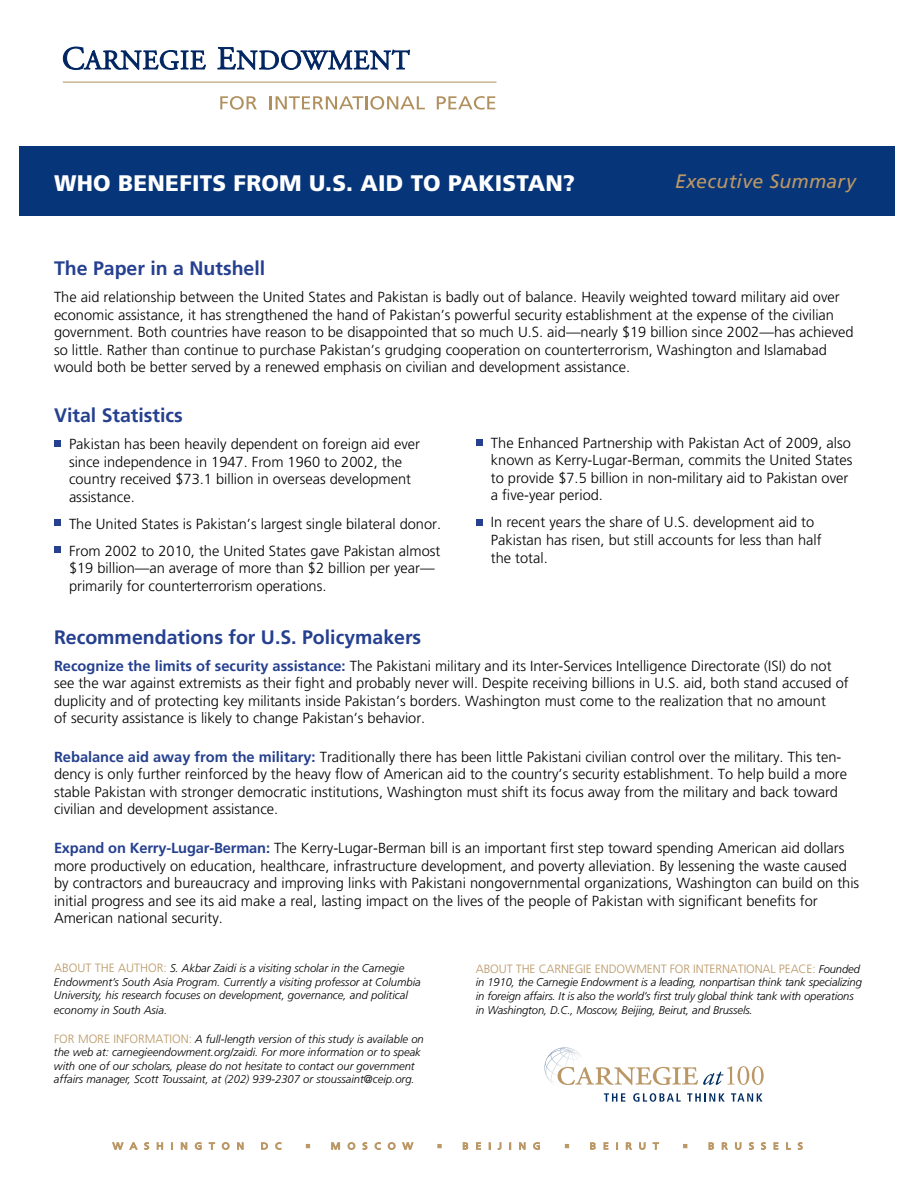
<style>
.page{position:relative;width:918px;height:1188px;background:#fff}
.page>*{position:absolute;margin:0;border:0;box-sizing:border-box;transform-origin:0 0}
.t1{font:900 22.5px "Frutiger";letter-spacing:.01em;color:#fff}
.t2{font:700 19.5px "Frutiger";color:#25408f}
.t3{font:italic 19.5px "Frutiger";letter-spacing:.015em;color:#ba9765}
.t4{font:300 14.7px/17.5px "Frutiger";color:#000}
.t5{font:300 12px "Frutiger";letter-spacing:-.01em;color:#ba9765}
.t6{font:italic 300 11.25px/13.8px "Frutiger";color:#000}
.s1{font-weight:700;color:#25408f}
.s2{font-style:normal;font-size:12px;color:#ba9765}
.s3{font-style:italic;font-size:11.25px;color:#000}
</style>
<div class="page">
<div style="left:20px;top:147px;width:876px;height:69px;background:#06357a"></div>
<hr style="left:63px;top:82px;width:433px;height:1px;background:#b0905f">
<svg style="left:63px;top:47px;width:143px;height:23px"></svg>
<svg style="left:218px;top:47px;width:192px;height:23px"></svg>
<svg style="left:220px;top:96px;width:37px;height:14px"></svg>
<svg style="left:269px;top:96px;width:156px;height:14px"></svg>
<svg style="left:437px;top:96px;width:58px;height:14px"></svg>
<div style="left:54px;top:440px;width:7px;height:7px;background:#25408f"></div>
<div style="left:476px;top:439px;width:6px;height:7px;background:#25408f"></div>
<svg style="left:476px;top:520px;width:6px;height:6px"></svg>
<div style="left:54px;top:520px;width:7px;height:6px;background:#25408f"></div>
<div style="left:54px;top:547px;width:7px;height:6px;background:#25408f"></div>
<svg style="left:604px;top:1093px;width:21px;height:9px"></svg>
<svg style="left:633px;top:1093px;width:48px;height:9px"></svg>
<svg style="left:687px;top:1093px;width:38px;height:9px"></svg>
<svg style="left:731px;top:1093px;width:32px;height:9px"></svg>
<svg style="left:544px;top:1047px;width:220px;height:38px"></svg>
<svg style="left:112px;top:1142px;width:11px;height:8px"></svg>
<svg style="left:129px;top:1142px;width:8px;height:8px"></svg>
<svg style="left:144px;top:1142px;width:5px;height:8px"></svg>
<svg style="left:157px;top:1142px;width:6px;height:8px"></svg>
<svg style="left:171px;top:1143px;width:2px;height:6px"></svg>
<svg style="left:181px;top:1142px;width:6px;height:8px"></svg>
<svg style="left:195px;top:1142px;width:6px;height:8px"></svg>
<svg style="left:209px;top:1142px;width:6px;height:8px"></svg>
<svg style="left:222px;top:1142px;width:7px;height:8px"></svg>
<svg style="left:237px;top:1142px;width:6px;height:8px"></svg>
<svg style="left:261px;top:1142px;width:7px;height:8px"></svg>
<svg style="left:275px;top:1142px;width:6px;height:8px"></svg>
<svg style="left:306px;top:1144px;width:4px;height:4px"></svg>
<svg style="left:331px;top:1142px;width:9px;height:8px"></svg>
<svg style="left:348px;top:1142px;width:7px;height:8px"></svg>
<svg style="left:363px;top:1142px;width:4px;height:8px"></svg>
<svg style="left:375px;top:1142px;width:6px;height:8px"></svg>
<svg style="left:388px;top:1142px;width:7px;height:8px"></svg>
<svg style="left:402px;top:1142px;width:11px;height:8px"></svg>
<svg style="left:438px;top:1144px;width:3px;height:4px"></svg>
<svg style="left:463px;top:1142px;width:5px;height:8px"></svg>
<svg style="left:476px;top:1142px;width:5px;height:8px"></svg>
<svg style="left:498px;top:1142px;width:3px;height:8px"></svg>
<svg style="left:519px;top:1142px;width:6px;height:8px"></svg>
<svg style="left:533px;top:1142px;width:7px;height:8px"></svg>
<svg style="left:565px;top:1144px;width:4px;height:4px"></svg>
<svg style="left:590px;top:1142px;width:6px;height:8px"></svg>
<svg style="left:604px;top:1142px;width:4px;height:8px"></svg>
<svg style="left:616px;top:1143px;width:2px;height:6px"></svg>
<svg style="left:626px;top:1142px;width:6px;height:8px"></svg>
<svg style="left:639px;top:1142px;width:6px;height:8px"></svg>
<svg style="left:653px;top:1142px;width:6px;height:8px"></svg>
<svg style="left:684px;top:1144px;width:3px;height:4px"></svg>
<svg style="left:709px;top:1142px;width:5px;height:8px"></svg>
<svg style="left:722px;top:1142px;width:6px;height:8px"></svg>
<svg style="left:735px;top:1142px;width:6px;height:8px"></svg>
<svg style="left:749px;top:1142px;width:5px;height:8px"></svg>
<svg style="left:761px;top:1142px;width:5px;height:8px"></svg>
<svg style="left:774px;top:1142px;width:4px;height:8px"></svg>
<svg style="left:786px;top:1142px;width:5px;height:8px"></svg>
<svg style="left:798px;top:1142px;width:5px;height:8px"></svg>
<h1 class="t1" style="left:54px;top:169px;width:523px">WHO BENEFITS FROM U.S. AID TO PAKISTAN?</h1>
<h2 class="t3" style="left:675px;top:170px;width:182px">Executive Summary</h2>
<h2 class="t2" style="left:54px;top:257px;width:213px">The Paper in a Nutshell</h2>
<p class="t4" style="left:54px;top:289px;width:801px">The aid relationship between the United States and Pakistan is badly out of balance. Heavily weighted toward military aid over economic assistance, it has strengthened the hand of Pakistan’s powerful security establishment at the expense of the civilian government. Both countries have reason to be disappointed that so much U.S. aid—nearly $19 billion since 2002—has achieved so little. Rather than continue to purchase Pakistan’s grudging cooperation on counterterrorism, Washington and Islamabad would both be better served by a renewed emphasis on civilian and development assistance.</p>
<h2 class="t2" style="left:54px;top:404px;width:130px">Vital Statistics</h2>
<p class="t4" style="left:69px;top:435px;width:353px">Pakistan has been heavily dependent on foreign aid ever since independence in 1947. From 1960 to 2002, the country received $73.1 billion in overseas development assistance.</p>
<p class="t4" style="left:69px;top:510px;width:374px;line-height:27px">The United States is Pakistan’s largest single bilateral donor.<br>From 2002 to 2010, the United States gave Pakistan almost</p>
<p class="t4" style="left:69px;top:560px;width:367px">$19 billion—an average of more than $2 billion per year— primarily for counterterrorism operations.</p>
<p class="t4" style="left:491px;top:434px;width:363px">The Enhanced Partnership with Pakistan Act of 2009, also known as Kerry-Lugar-Berman, commits the United States to provide $7.5 billion in non-military aid to Pakistan over a five-year period.</p>
<p class="t4" style="left:491px;top:514px;width:332px">In recent years the share of U.S. development aid to<br>Pakistan has risen, but still accounts for less than half the total.</p>
<h2 class="t2" style="left:54px;top:625px;width:369px">Recommendations for U.S. Policymakers</h2>
<p class="t4" style="left:54px;top:657px;width:796px"><span class="s1">Recognize the limits of security assistance:</span> The Pakistani military and its Inter-Services Intelligence Directorate (ISI) do not see the war against extremists as their fight and probably never will. Despite receiving billions in U.S. aid, both stand accused of duplicity and of protecting key militants inside Pakistan’s borders. Washington must come to the realization that no amount<br>of security assistance is likely to change Pakistan’s behavior.</p>
<p class="t4" style="left:54px;top:748px;width:795px"><span class="s1">Rebalance aid away from the military:</span> Traditionally there has been little Pakistani civilian control over the military. This ten&shy;dency is only further reinforced by the heavy flow of American aid to the country’s security establishment. To help build a more stable Pakistan with stronger democratic institutions, Washington must shift its focus away from the military and back toward civilian and development assistance.</p>
<p class="t4" style="left:54px;top:839px;width:807px"><span class="s1">Expand on Kerry-Lugar-Berman:</span> The Kerry-Lugar-Berman bill is an important first step toward spending American aid dollars more productively on education, healthcare, infrastructure development, and poverty alleviation. By lessening the waste caused by contractors and bureaucracy and improving links with Pakistani nongovernmental organizations, Washington can build on this initial progress and see its aid make a real, lasting impact on the lives of the people of Pakistan with significant benefits for American national security.</p>
<p class="t6" style="left:54px;top:962px;width:368px"><span class="s2">ABOUT THE AUTHOR:</span> S. Akbar Zaidi is a visiting scholar in the Carnegie Endowment’s South Asia Program. Currently a visiting professor at Columbia University, his research focuses on development, governance, and political economy in South Asia.</p>
<p class="t6" style="left:54px;top:1032px;width:371px"><span class="s2">FOR MORE INFORMATION:</span> A full-length version of this study is available on the web at: carnegieendowment.org/zaidi. For more information or to speak with one of our scholars, please do not hesitate to contact our government affairs manager, Scott Toussaint, at (202) 939-2307 or stoussaint@ceip.org.</p>
<p class="t5" style="left:476px;top:962px;width:386px">ABOUT THE CARNEGIE ENDOWMENT FOR INTERNATIONAL PEACE: <span class="s3">Founded</span></p>
<p class="t6" style="left:476px;top:976px;width:388px">in 1910, the Carnegie Endowment is a leading, nonpartisan think tank specializing in foreign affairs. It is also the world’s first truly global think tank with operations in Washington, D.C., Moscow, Beijing, Beirut, and Brussels.</p>
</div>
